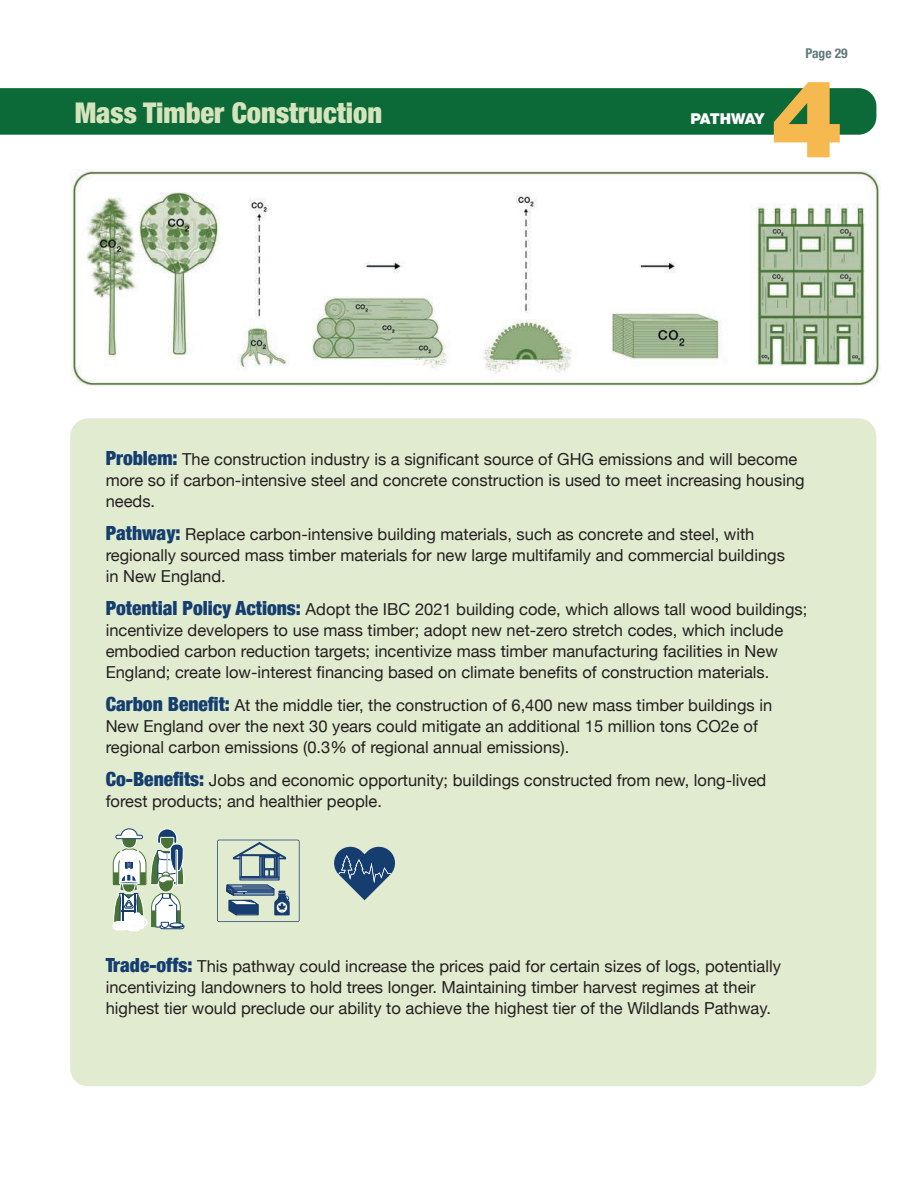
<style>
.page{position:relative;width:918px;height:1188px;background:#fff}
.page>*{position:absolute;margin:0;border:0;box-sizing:border-box;transform-origin:0 0}
.Body_Text{font:900 108px "Helvetica Neue LT Std";color:#f5b950}
.A-level_head{font:900 condensed 28.5px "Helvetica Neue";color:#d6e4bd}
.t1{font:16.5px/21px "Helvetica Neue";color:#231f20}
.Body_Text-2{font:900 15px "Helvetica Neue LT Std";letter-spacing:-.06em;color:#fff}
.t2{font:700 condensed 13.5px "Helvetica Neue";color:#63797e}
.s1{font-weight:900;font-stretch:condensed;font-size:19.5px;color:#143e6f}
</style>
<div class="page">
<div style="left:70px;top:418px;width:806px;height:668px;background:#e1ebcf;border-radius:18px"></div>
<div style="left:0;top:88px;width:876px;height:47px;background:#0c6938"></div>
<svg style="left:113px;top:828px;width:71px;height:104px"></svg>
<svg style="left:217px;top:840px;width:83px;height:82px"></svg>
<svg style="left:334px;top:847px;width:61px;height:53px"></svg>
<img style="left:70px;top:169px;width:810px;height:216px">
<p class="A-level_head" style="left:75px;top:89px;width:309px">Mass Timber Construction</p>
<p class="Body_Text-2" style="left:691px;top:110px;width:76px">PATHWAY</p>
<p class="t2" style="left:805px;top:42px;width:44px">Page 29</p>
<p class="Body_Text" style="left:771px;top:54px;width:74px">4</p>
<p class="t1" style="left:106px;top:450px;width:700px"><span class="s1">Problem:</span> The construction industry is a significant source of GHG emissions and will become more so if carbon-intensive steel and concrete construction is used to meet increasing housing needs.</p>
<p class="t1" style="left:106px;top:525px;width:681px"><span class="s1">Pathway:</span> Replace carbon-intensive building materials, such as concrete and steel, with regionally sourced mass timber materials for new large multifamily and commercial buildings in New England.</p>
<p class="t1" style="left:106px;top:600px;width:703px"><span class="s1">Potential Policy Actions:</span> Adopt the IBC 2021 building code, which allows tall wood buildings; incentivize developers to use mass timber; adopt new net-zero stretch codes, which include embodied carbon reduction targets; incentivize mass timber manufacturing facilities in New England; create low-interest financing based on climate benefits of construction materials.</p>
<p class="t1" style="left:106px;top:696px;width:668px"><span class="s1">Carbon Benefit:</span> At the middle tier, the construction of 6,400 new mass timber buildings in<br>New England over the next 30 years could mitigate an additional 15 million tons CO2e of regional carbon emissions (0.3% of regional annual emissions).</p>
<p class="t1" style="left:106px;top:771px;width:662px"><span class="s1">Co-Benefits:</span> Jobs and economic opportunity; buildings constructed from new, long-lived forest products; and healthier people.</p>
<p class="t1" style="left:106px;top:957px;width:677px"><span class="s1">Trade-offs:</span> This pathway could increase the prices paid for certain sizes of logs, potentially incentivizing landowners to hold trees longer. Maintaining timber harvest regimes at their highest tier would preclude our ability to achieve the highest tier of the Wildlands Pathway.</p>
</div>
